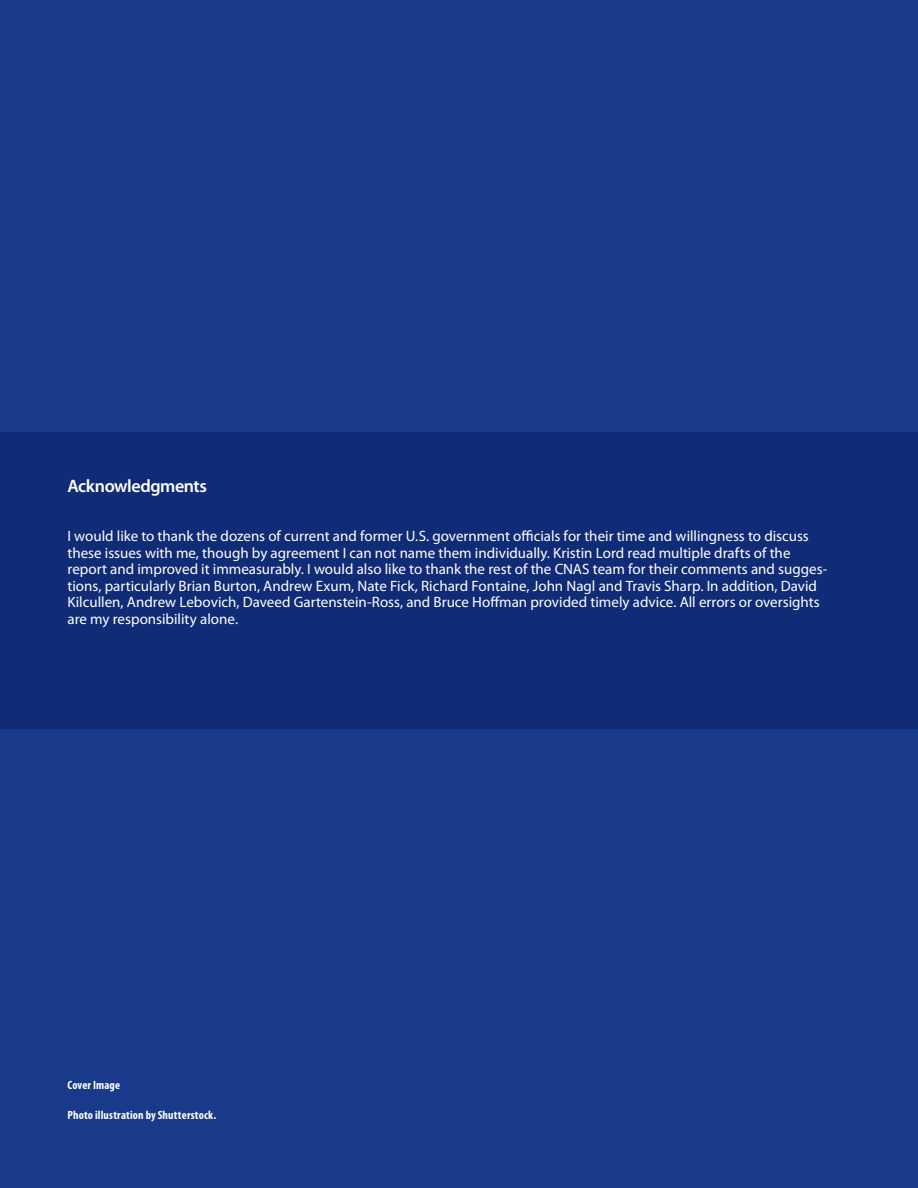
<style>
.page{position:relative;width:918px;height:1188px;background:#19398a}
.page>*{position:absolute;margin:0;border:0;box-sizing:border-box;transform-origin:0 0}
.t1{font:600 18px "Myriad Pro";letter-spacing:-.025em;color:#fff}
.t2{font:15px/16.5px "Myriad Pro";color:#fff}
.t3{font:700 condensed 12px "Myriad Pro";letter-spacing:.015em;color:#fff}
</style>
<div class="page">
<div style="left:0;top:432px;width:918px;height:297px;background:#102c76"></div>
<p class="t1" style="left:68px;top:474px;width:141px">Acknowledgments</p>
<p class="t2" style="left:68px;top:528px;width:761px">I would like to thank the dozens of current and former U.S. government officials for their time and willingness to discuss these issues with me, though by agreement I can not name them individually. Kristin Lord read multiple drafts of the report and improved it immeasurably. I would also like to thank the rest of the CNAS team for their comments and sugges&shy;tions, particularly Brian Burton, Andrew Exum, Nate Fick, Richard Fontaine, John Nagl and Travis Sharp. In addition, David Kilcullen, Andrew Lebovich, Daveed Gartenstein-Ross, and Bruce Hoffman provided timely advice. All errors or oversights are my responsibility alone.</p>
<p class="t3" style="left:68px;top:1078px;width:54px">Cover Image</p>
<p class="t3" style="left:68px;top:1108px;width:150px">Photo illustration by Shutterstock.</p>
</div>
